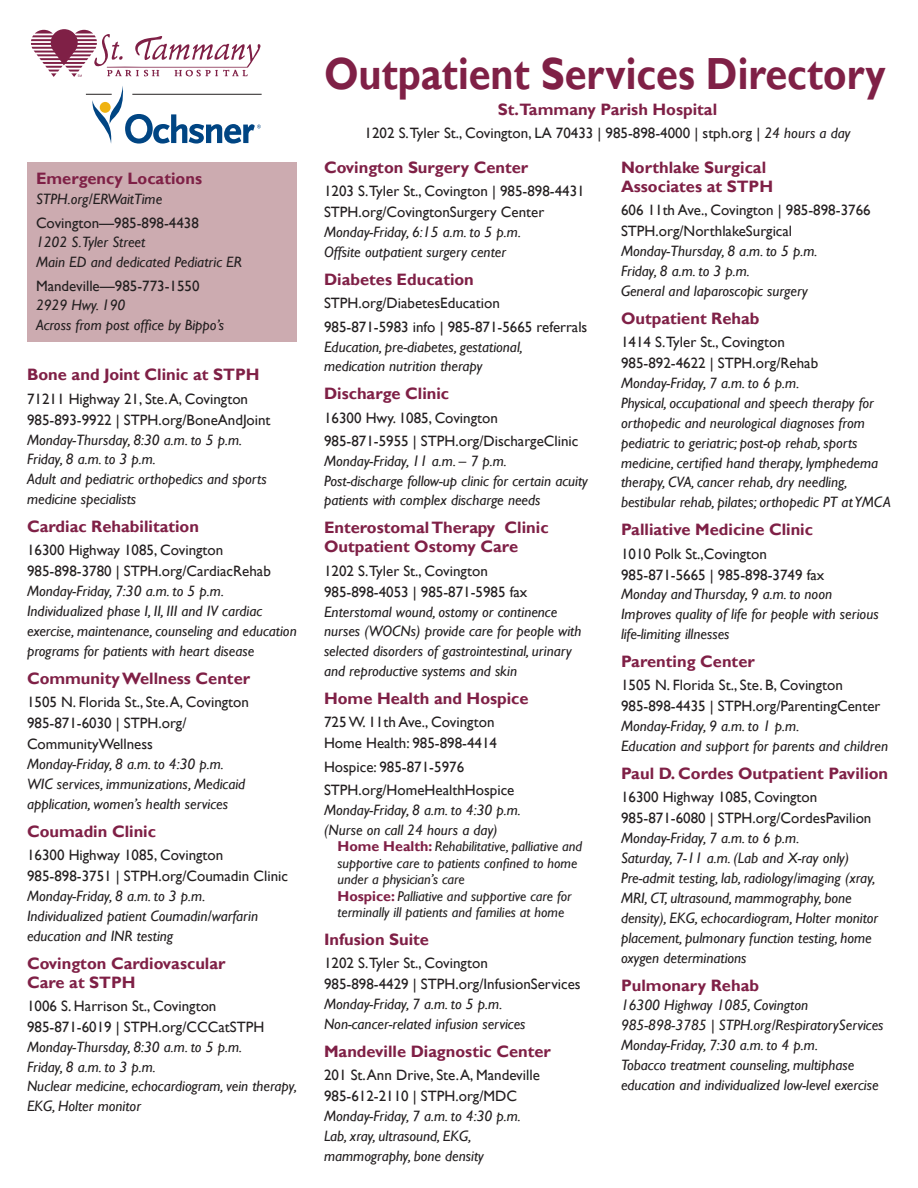
<style>
.page{position:relative;width:918px;height:1188px;background:#fff}
.page>*{position:absolute;margin:0;border:0;box-sizing:border-box;transform-origin:0 0}
.t1{font:700 45px "Gill Sans";color:#7f2046;scale:.88 1}
.t2{font:700 16.5px/18.9px "Gill Sans";color:#7f2046}
.t3{font:italic 15px/19.8px "Gill Sans";color:#231f20}
.t4{font:15px/21px "Gill Sans";color:#231f20}
.t5{font:italic 14.25px/16.5px "Gill Sans";color:#231f20}
.s1{font-style:italic}
.s2{font-weight:700;font-style:normal;color:#7f2046}
</style>
<div class="page">
<svg style="left:86px;top:86px;width:175px;height:58px"></svg>
<hr style="left:132px;top:94px;width:130px;height:1px;background:#231f20">
<svg style="left:31px;top:29px;width:230px;height:48px"></svg>
<div style="left:27px;top:162px;width:270px;height:180px;background:#ccabb0"></div>
<p class="t2" style="left:36px;top:170px;width:168px">Emergency Locations</p>
<p class="t3" style="left:36px;top:190px;width:128px">STPH.org/ERWaitTime</p>
<p class="t4" style="left:36px;top:212px;width:164px">Covington—985-898-4438</p>
<p class="t3" style="left:36px;top:233px;width:207px">1202 S.Tyler Street<br>Main ED and dedicated Pediatric ER</p>
<p class="t4" style="left:36px;top:275px;width:165px">Mandeville—985-773-1550</p>
<p class="t3" style="left:36px;top:296px;width:190px">2929 Hwy. 190<br>Across from post office by Bippo’s</p>
<p class="t2" style="left:27px;top:366px;width:234px">Bone and Joint Clinic at STPH</p>
<p class="t4" style="left:27px;top:388px;width:245px">71211 Highway 21, Ste. A, Covington<br>985-893-9922 | STPH.org/BoneAndJoint</p>
<p class="t3" style="left:27px;top:430px;width:241px">Monday-Thursday, 8:30 a.m. to 5 p.m.<br>Friday, 8 a.m. to 3 p.m.<br>Adult and pediatric orthopedics and sports medicine specialists</p>
<p class="t2" style="left:27px;top:518px;width:174px">Cardiac Rehabilitation</p>
<p class="t4" style="left:27px;top:540px;width:245px">16300 Highway 1085, Covington<br>985-898-3780 | STPH.org/CardiacRehab</p>
<p class="t3" style="left:27px;top:582px;width:271px">Monday-Friday, 7:30 a.m. to 5 p.m.<br>Individualized phase I, II, III and IV cardiac exercise, maintenance, counseling and education programs for patients with heart disease</p>
<p class="t2" style="left:27px;top:669px;width:225px">Community Wellness Center</p>
<p class="t4" style="left:27px;top:692px;width:224px">1505 N. Florida St., Ste. A, Covington<br>985-871-6030 | STPH.org/<br>CommunityWellness</p>
<p class="t3" style="left:27px;top:754px;width:220px">Monday-Friday, 8 a.m. to 4:30 p.m.<br>WIC services, immunizations, Medicaid application, women’s health services</p>
<p class="t2" style="left:27px;top:822px;width:131px">Coumadin Clinic</p>
<p class="t4" style="left:27px;top:845px;width:263px">16300 Highway 1085, Covington<br>985-898-3751 | STPH.org/Coumadin Clinic</p>
<p class="t3" style="left:27px;top:886px;width:233px">Monday-Friday, 8 a.m. to 3 p.m.<br>Individualized patient Coumadin/warfarin education and INR testing</p>
<p class="t2" style="left:27px;top:954px;width:200px">Covington Cardiovascular<br>Care at STPH</p>
<p class="t4" style="left:27px;top:996px;width:239px">1006 S. Harrison St., Covington<br>985-871-6019 | STPH.org/CCCatSTPH</p>
<p class="t3" style="left:27px;top:1037px;width:271px">Monday-Thursday, 8:30 a.m. to 5 p.m.<br>Friday, 8 a.m. to 3 p.m.<br>Nuclear medicine, echocardiogram, vein therapy,<br>EKG, Holter monitor</p>
<h1 class="t1" style="left:324px;top:46px;width:640px">Outpatient Services Directory</h1>
<p class="t2" style="left:498px;top:100px;width:221px">St.Tammany Parish Hospital</p>
<p class="t4" style="left:365px;top:123px;width:487px">1202 S.Tyler St., Covington, LA 70433 | 985-898-4000 | stph.org | <span class="s1">24 hours a day</span></p>
<p class="t2" style="left:324px;top:159px;width:206px">Covington Surgery Center</p>
<p class="t4" style="left:324px;top:181px;width:262px">1203 S.Tyler St., Covington | 985-898-4431<br>STPH.org/CovingtonSurgery Center</p>
<p class="t3" style="left:324px;top:223px;width:198px">Monday-Friday, 6:15 a.m. to 5 p.m.<br>Offsite outpatient surgery center</p>
<p class="t2" style="left:324px;top:271px;width:151px">Diabetes Education</p>
<p class="t4" style="left:324px;top:292px;width:265px;line-height:23.2px">STPH.org/DiabetesEducation<br>985-871-5983 info | 985-871-5665 referrals</p>
<p class="t3" style="left:324px;top:337px;width:200px">Education, pre-diabetes, gestational, medication nutrition therapy</p>
<p class="t2" style="left:324px;top:385px;width:127px">Discharge Clinic</p>
<p class="t4" style="left:324px;top:406px;width:256px;line-height:23.2px">16300 Hwy. 1085, Covington<br>985-871-5955 | STPH.org/DischargeClinic</p>
<p class="t3" style="left:324px;top:451px;width:265px">Monday-Friday, 11 a.m. – 7 p.m.<br>Post-discharge follow-up clinic for certain acuity patients with complex discharge needs</p>
<p class="t2" style="left:324px;top:519px;width:226px">Enterostomal Therapy Clinic<br>Outpatient Ostomy Care</p>
<p class="t4" style="left:324px;top:560px;width:205px">1202 S.Tyler St., Covington<br>985-898-4053 | 985-871-5985 fax</p>
<p class="t3" style="left:324px;top:602px;width:259px">Enterstomal wound, ostomy or continence nurses (WOCNs) provide care for people with selected disorders of gastrointestinal, urinary and reproductive systems and skin</p>
<p class="t2" style="left:324px;top:690px;width:206px">Home Health and Hospice</p>
<p class="t4" style="left:324px;top:712px;width:175px">725 W. 11th Ave., Covington<br>Home Health: 985-898-4414</p>
<p class="t4" style="left:324px;top:755px;width:192px;line-height:23.2px">Hospice: 985-871-5976<br>STPH.org/HomeHealthHospice</p>
<p class="t3" style="left:324px;top:800px;width:198px">Monday-Friday, 8 a.m. to 4:30 p.m. (Nurse on call 24 hours a day)</p>
<p class="t5" style="left:338px;top:838px;width:246px"><span class="s2">Home Health:</span> Rehabilitative, palliative and supportive care to patients confined to home under a physician’s care<br><span class="s2">Hospice:</span> Palliative and supportive care for terminally ill patients and families at home</p>
<p class="t2" style="left:324px;top:931px;width:107px">Infusion Suite</p>
<p class="t4" style="left:324px;top:953px;width:258px">1202 S.Tyler St., Covington<br>985-898-4429 | STPH.org/InfusionServices</p>
<p class="t3" style="left:324px;top:995px;width:203px">Monday-Friday, 7 a.m. to 5 p.m.<br>Non-cancer-related infusion services</p>
<p class="t2" style="left:324px;top:1043px;width:228px">Mandeville Diagnostic Center</p>
<p class="t4" style="left:324px;top:1065px;width:217px">201 St. Ann Drive, Ste. A, Mandeville<br>985-612-2110 | STPH.org/MDC</p>
<p class="t3" style="left:324px;top:1107px;width:198px">Monday-Friday, 7 a.m. to 4:30 p.m.<br>Lab, xray, ultrasound, EKG, mammography, bone density</p>
<p class="t2" style="left:621px;top:159px;width:154px">Northlake Surgical<br>Associates at STPH</p>
<p class="t4" style="left:621px;top:200px;width:251px">606 11th Ave., Covington | 985-898-3766<br>STPH.org/NorthlakeSurgical</p>
<p class="t3" style="left:621px;top:242px;width:198px">Monday-Thursday, 8 a.m. to 5 p.m.<br>Friday, 8 a.m. to 3 p.m.<br>General and laparoscopic surgery</p>
<p class="t2" style="left:621px;top:309px;width:140px">Outpatient Rehab</p>
<p class="t4" style="left:621px;top:332px;width:199px">1414 S.Tyler St., Covington<br>985-892-4622 | STPH.org/Rehab</p>
<p class="t3" style="left:621px;top:373px;width:271px">Monday-Friday, 7 a.m. to 6 p.m.<br>Physical, occupational and speech therapy for orthopedic and neurological diagnoses from pediatric to geriatric; post-op rehab, sports medicine, certified hand therapy, lymphedema therapy, CVA, cancer rehab, dry needling, bestibular rehab, pilates; orthopedic PT at YMCA</p>
<p class="t2" style="left:621px;top:521px;width:194px">Palliative Medicine Clinic</p>
<p class="t4" style="left:621px;top:543px;width:205px">1010 Polk St.,Covington<br>985-871-5665 | 985-898-3749 fax</p>
<p class="t3" style="left:621px;top:585px;width:259px">Monday and Thursday, 9 a.m. to noon<br>Improves quality of life for people with serious life-limiting illnesses</p>
<p class="t2" style="left:621px;top:653px;width:135px">Parenting Center</p>
<p class="t4" style="left:621px;top:675px;width:261px">1505 N. Florida St., Ste. B, Covington<br>985-898-4435 | STPH.org/ParentingCenter</p>
<p class="t3" style="left:621px;top:717px;width:269px">Monday-Friday, 9 a.m. to 1 p.m.<br>Education and support for parents and children</p>
<p class="t2" style="left:621px;top:765px;width:269px">Paul D. Cordes Outpatient Pavilion</p>
<p class="t4" style="left:621px;top:787px;width:252px">16300 Highway 1085, Covington<br>985-871-6080 | STPH.org/CordesPavilion</p>
<p class="t3" style="left:621px;top:829px;width:259px">Monday-Friday, 7 a.m. to 6 p.m.<br>Saturday, 7-11 a.m. (Lab and X-ray only)<br>Pre-admit testing, lab, radiology/imaging (xray, MRI, CT, ultrasound, mammography, bone density), EKG, echocardiogram, Holter monitor placement, pulmonary function testing, home oxygen determinations</p>
<p class="t2" style="left:621px;top:976px;width:140px">Pulmonary Rehab</p>
<p class="t3" style="left:621px;top:996px;width:264px">16300 Highway 1085, Covington 985-898-3785 | STPH.org/RespiratoryServices Monday-Friday, 7:30 a.m. to 4 p.m.<br>Tobacco treatment counseling, multiphase education and individualized low-level exercise</p>
</div>
